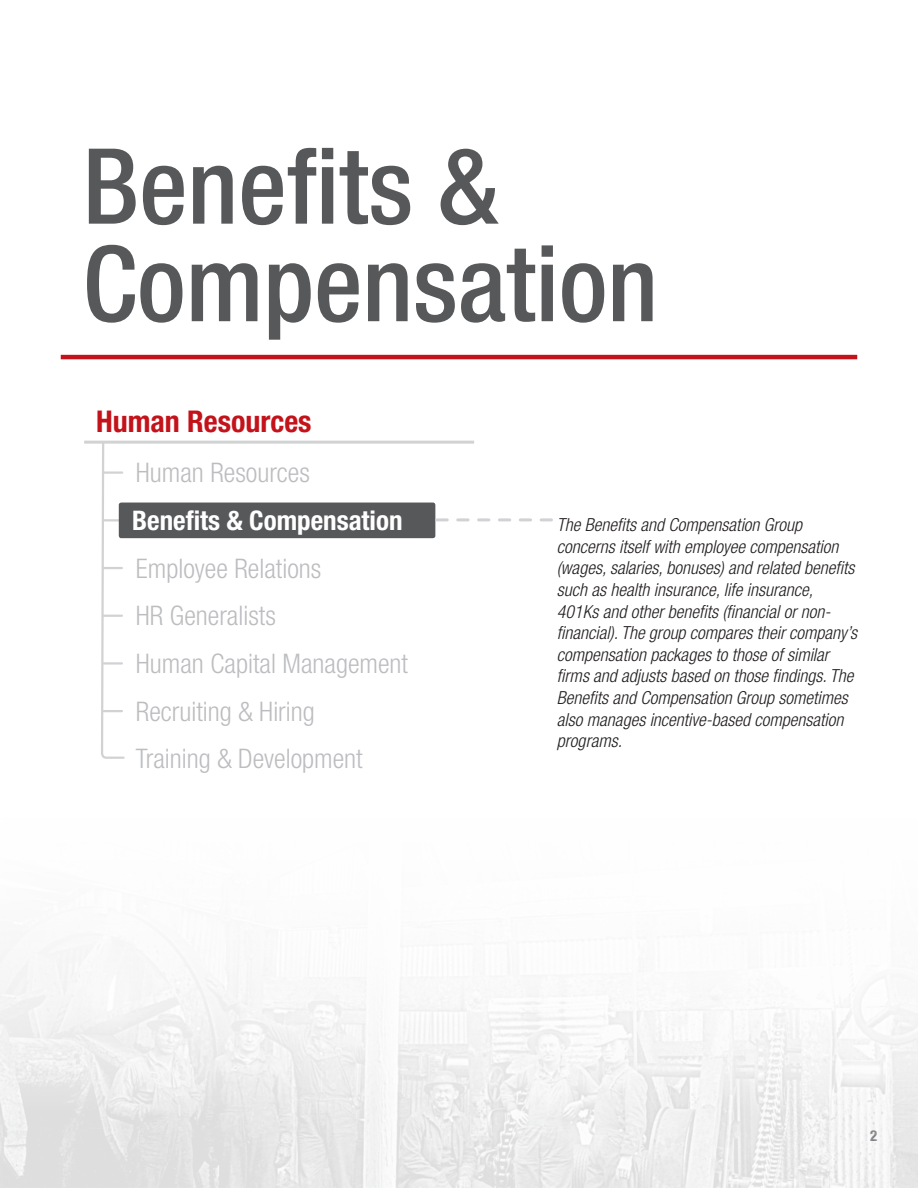
<style>
.page{position:relative;width:918px;height:1188px;background:#fff}
.page>*{position:absolute;margin:0;border:0;box-sizing:border-box;transform-origin:0 0}
.t1{font:500 condensed 105px/97.5px "Helvetica Neue LT Pro";color:#57585a}
.t2{font:700 condensed 30px "Helvetica Neue LT Pro";color:#c4121a}
.t3{font:300 condensed 27px/47.7px "Helvetica Neue LT Pro";color:#bcbdc0}
.t4{font:700 condensed 27px "Helvetica Neue LT Pro";color:#fff}
.t5{font:italic 300 condensed 18px/21.6px "Helvetica Neue LT Pro";color:#231f20}
.t6{font:700 condensed 15px "Helvetica Neue LT Pro";color:#808285}
</style>
<div class="page">
<img style="left:0;top:957px;width:918px;height:231px">
<hr style="left:61px;top:355px;width:796px;height:4px;background:#c4121a">
<div style="left:119px;top:503px;width:316px;height:35px;background:#57585a;border-radius:2px"></div>
<hr style="left:84px;top:441px;width:390px;height:3px;background:#d1d2d4">
<svg style="left:100px;top:443px;width:26px;height:745px"></svg>
<svg style="left:437px;top:518px;width:115px;height:3px"></svg>
<hr style="left:104px;top:471px;width:18px;height:3px;background:#d1d2d4">
<h1 class="t1" style="left:83px;top:136px;width:577px">Benefits &amp;<br>Compensation</h1>
<h2 class="t2" style="left:96px;top:403px;width:217px">Human Resources</h2>
<h3 class="t3" style="left:136px;top:449px;width:175px">Human Resources</h3>
<h3 class="t4" style="left:132px;top:504px;width:272px">Benefits &amp; Compensation</h3>
<h3 class="t3" style="left:136px;top:544px;width:187px">Employee Relations</h3>
<h3 class="t3" style="left:136px;top:592px;width:141px">HR Generalists</h3>
<h3 class="t3" style="left:136px;top:639px;width:274px">Human Capital Management</h3>
<h3 class="t3" style="left:136px;top:687px;width:228px">Recruiting &amp; Hiring<br>Training &amp; Development</h3>
<p class="t5" style="left:557px;top:515px;width:302px">The Benefits and Compensation Group concerns itself with employee compensation (wages, salaries, bonuses) and related benefits such as health insurance, life insurance, 401Ks and other benefits (financial or non&shy;financial). The group compares their company’s compensation packages to those of similar firms and adjusts based on those findings. The Benefits and Compensation Group sometimes also manages incentive-based compensation programs.</p>
<p class="t6" style="left:870px;top:1126px;width:9px">2</p>
</div>
